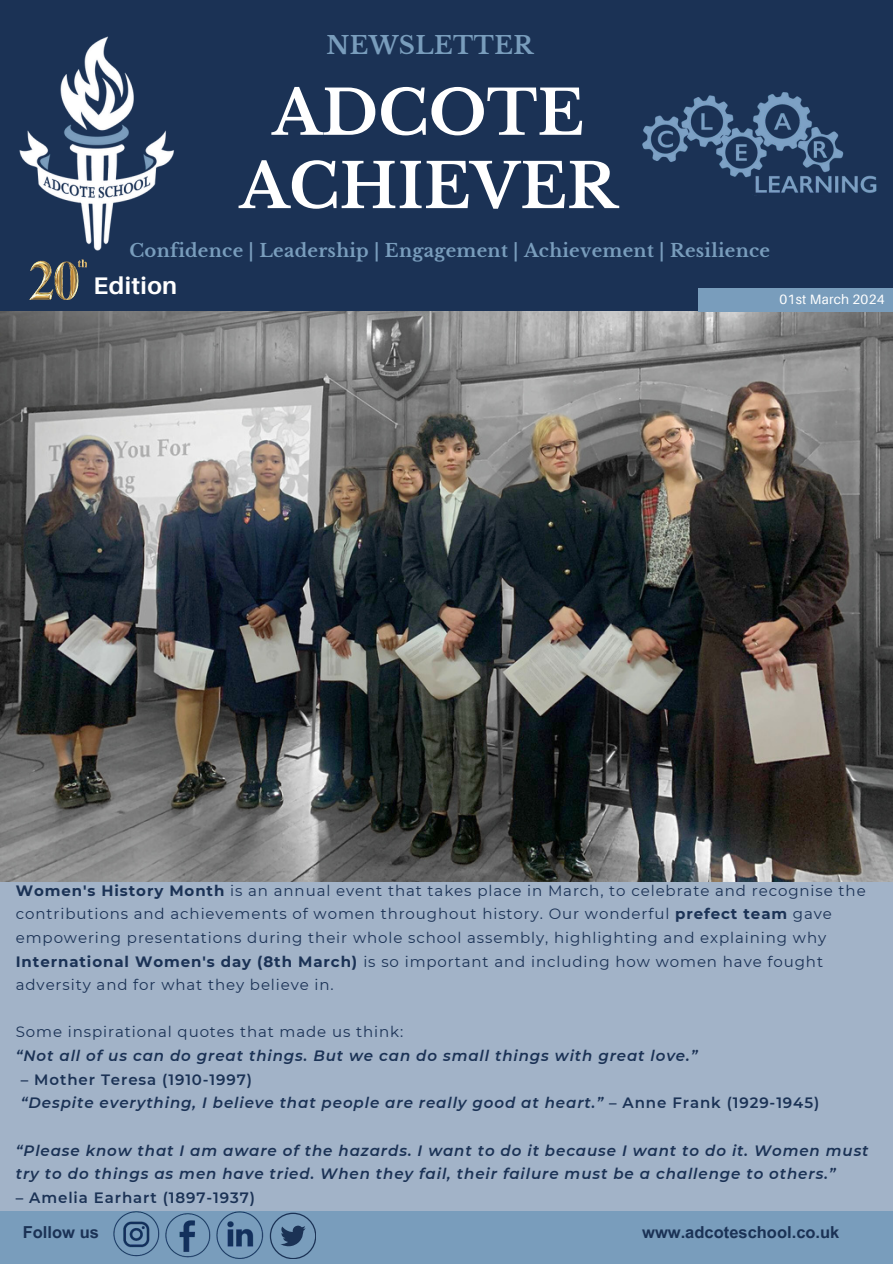
<style>
.page{position:relative;width:893px;height:1264px;background:#fff}
.page>*{position:absolute;margin:0;border:0;box-sizing:border-box;transform-origin:0 0}
.t1{font:700 61.35px/73.3px "Libre Baskerville";color:#fff;text-align:center}
.t2{font:700 24.3px "Libre Baskerville";letter-spacing:.015em;color:#799dbc}
.t3{font:700 24px "Aileron";letter-spacing:.015em;color:#fff}
.t4{font:700 18px "Libre Baskerville";letter-spacing:.015em;color:#799dbc}
.t5{font:700 16.5px "Arial MT Pro";color:#1b3255}
.t6{font:15px/23.7px "Montserrat";letter-spacing:.06em;color:#1b3255}
.t7{font:italic 600 15px/23.7px "Montserrat";letter-spacing:.06em;color:#1b3255}
.t8{font:600 15px "Montserrat";letter-spacing:.06em;color:#1b3255}
.t9{font:13.5px "Aileron";letter-spacing:.015em;color:#fff}
.s1{font-weight:700}
.s2{font-style:normal}
</style>
<div class="page">
<img style="left:0;top:311px;width:892px;height:571px">
<div style="left:0;top:0;width:892px;height:311px;background:#1b3255"></div>
<div style="left:698px;top:288px;width:194px;height:23px;background:#799dbc"></div>
<img style="left:642px;top:92px;width:235px;height:101px">
<img style="left:19px;top:36px;width:155px;height:215px">
<div style="left:0;top:1205px;width:892px;height:58px;background:#799dbc"></div>
<img style="left:113px;top:1210px;width:46px;height:47px">
<img style="left:164px;top:1210px;width:46px;height:48px">
<img style="left:215px;top:1210px;width:49px;height:49px">
<svg style="left:270px;top:1212px;width:46px;height:46px"></svg>
<img style="left:29px;top:259px;width:58px;height:41px">
<div style="left:0;top:882px;width:892px;height:328px;background:#a2b3c8"></div>
<h2 class="t2" style="left:326px;top:31px;width:208px">NEWSLETTER</h2>
<h1 class="t1" style="left:239px;top:76px;width:379px">ADCOTE<br>ACHIEVER</h1>
<p class="t4" style="left:129px;top:240px;width:642px">Confidence | Leadership | Engagement | Achievement | Resilience</p>
<h3 class="t3" style="left:94px;top:272px;width:85px">Edition</h3>
<p class="t9" style="left:779px;top:292px;width:106px">01st March 2024</p>
<p class="t6" style="left:16px;top:878px;width:851px"><span class="s1">Women's History Month</span> is an annual event that takes place in March, to celebrate and recognise the contributions and achievements of women throughout history. Our wonderful <span class="s1">prefect team</span> gave empowering presentations during their whole school assembly, highlighting and explaining why <span class="s1">International Women's day (8th March)</span> is so important and including how women have fought adversity and for what they believe in.</p>
<p class="t6" style="left:16px;top:1019px;width:389px">Some inspirational quotes that made us think:</p>
<p class="t7" style="left:16px;top:1043px;width:683px">“Not all of us can do great things. But we can do small things with great love.”</p>
<p class="t7" style="left:21px;top:1066px;width:799px"><span class="s2">– Mother Teresa (1910-1997)<br></span>“Despite everything, I believe that people are really good at heart.” <span class="s2">– Anne Frank (1929-1945)</span></p>
<p class="t7" style="left:16px;top:1137px;width:854px">“Please know that I am aware of the hazards. I want to do it because I want to do it. Women must try to do things as men have tried. When they fail, their failure must be a challenge to others.”</p>
<p class="t8" style="left:16px;top:1186px;width:240px">– Amelia Earhart (1897-1937)</p>
<p class="t5" style="left:23px;top:1222px;width:78px">Follow us</p>
<p class="t5" style="left:642px;top:1222px;width:199px">www.adcoteschool.co.uk</p>
</div>
